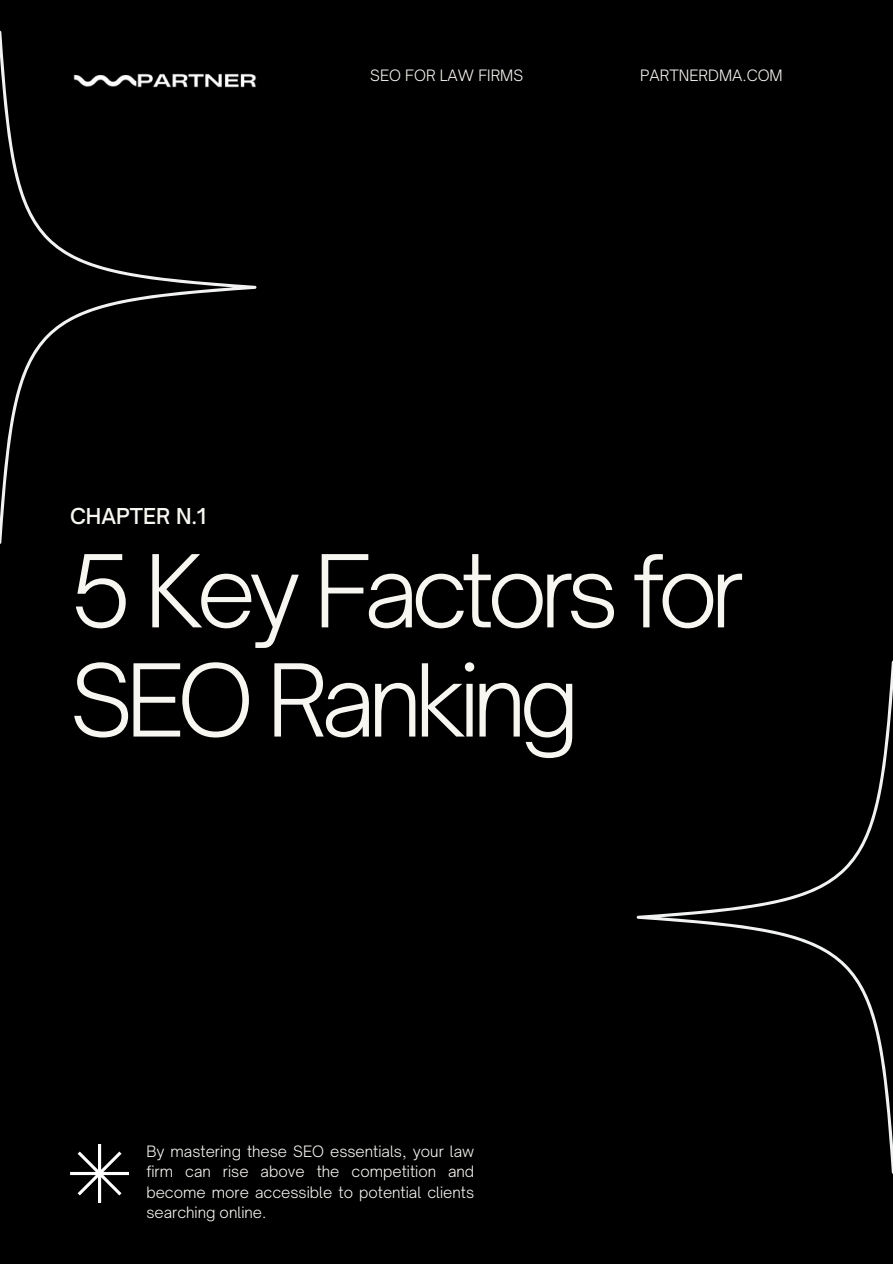
<style>
.page{position:relative;width:893px;height:1264px;background:#fff}
.page>*{position:absolute;margin:0;border:0;box-sizing:border-box;transform-origin:0 0}
.t1{font:300 96px/109.2px "Open Sauce One";letter-spacing:-.07em;color:#f8f6f1}
.t2{font:500 21px "Open Sauce One";color:#f8f6f1}
.t3{font:300 15px/20.2px "Open Sauce One";color:#f8f6f1;text-align:justify}
</style>
<div class="page">
<div style="left:0;top:0;width:892px;height:1263px;background:#000"></div>
<svg style="left:70px;top:1144px;width:59px;height:58px"></svg>
<svg style="left:0;top:31px;width:256px;height:513px"></svg>
<svg style="left:636px;top:661px;width:256px;height:512px"></svg>
<img style="left:52px;top:63px;width:205px;height:27px">
<p class="t3" style="left:370px;top:65px;width:154px">SEO FOR LAW FIRMS</p>
<p class="t3" style="left:640px;top:65px;width:144px">PARTNERDMA.COM</p>
<p class="t2" style="left:70px;top:503px;width:137px">CHAPTER N.1</p>
<p class="t1" style="left:70px;top:536px;width:675px">5 Key Factors for<br>SEO Ranking</p>
<p class="t3" style="left:146px;top:1141px;width:329px">By mastering these SEO essentials, your law firm can rise above the competition and become more accessible to potential clients searching online.</p>
</div>
